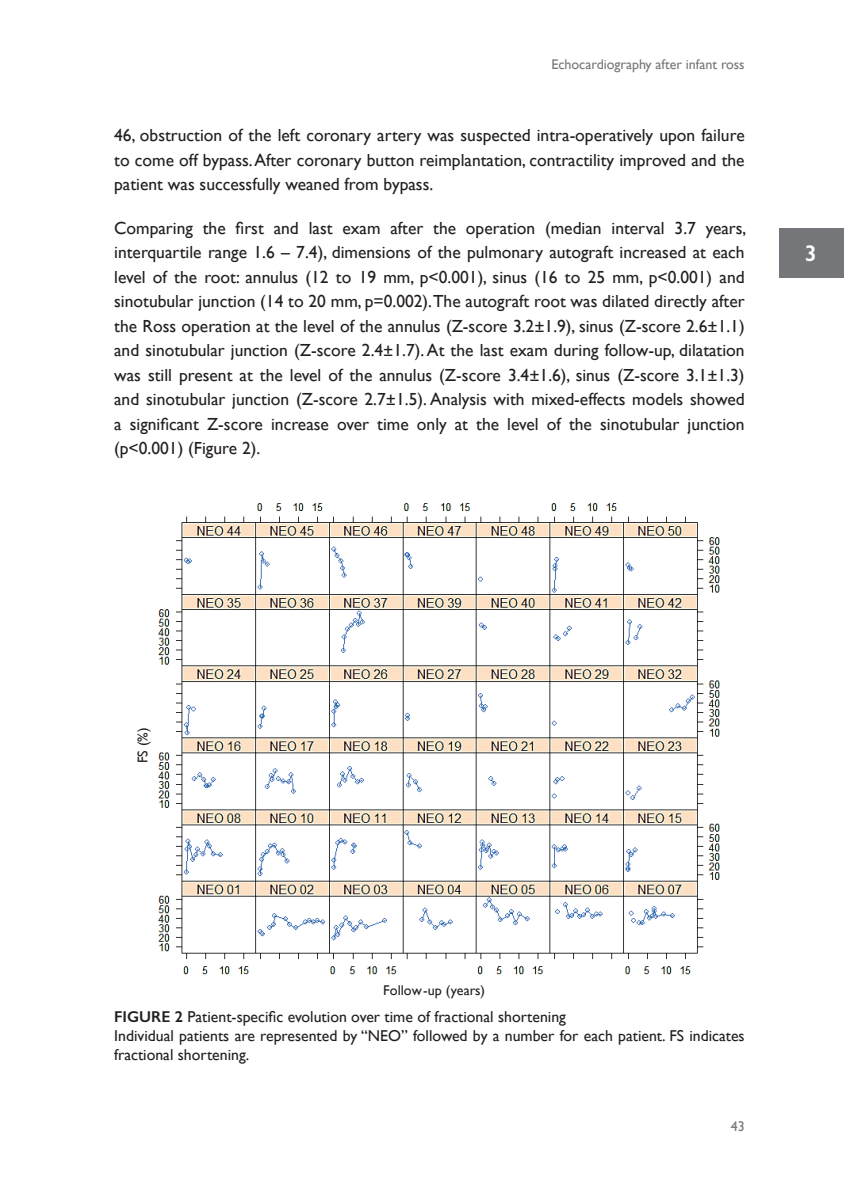
<style>
.page{position:relative;width:844px;height:1191px;background:#fff}
.page>*{position:absolute;margin:0;border:0;box-sizing:border-box;transform-origin:0 0}
.t1{font:600 22.75px "Gill Sans";color:#fff}
.t2{font:17.5px/24.5px "Gill Sans";color:#231f20;text-align:justify}
.t3{font:15.75px/19.2px "Gill Sans";color:#231f20}
.t4{font:14.17px "Gill Sans";color:#231f20}
.t5{font:14px "Gill Sans";color:#757679}
.s1{font-weight:600}
</style>
<div class="page">
<div style="left:778px;top:228px;width:64px;height:50px;background:#757679"></div>
<img style="left:157px;top:503px;width:563px;height:472px">
<p class="t5" style="left:551px;top:56px;width:195px">Echocardiography after infant ross</p>
<p class="t2" style="left:114px;top:123px;width:632px">46, obstruction of the left coronary artery was suspected intra-operatively upon failure to come off bypass. After coronary button reimplantation, contractility improved and the patient was successfully weaned from bypass.</p>
<p class="t2" style="left:114px;top:215px;width:633px">Comparing the first and last exam after the operation (median interval 3.7 years, interquartile range 1.6 – 7.4), dimensions of the pulmonary autograft increased at each level of the root: annulus (12 to 19 mm, p&lt;0.001), sinus (16 to 25 mm, p&lt;0.001) and sinotubular junction (14 to 20 mm, p=0.002).The autograft root was dilated directly after the Ross operation at the level of the annulus (Z-score 3.2±1.9), sinus (Z-score 2.6±1.1) and sinotubular junction (Z-score 2.4±1.7). At the last exam during follow-up, dilatation was still present at the level of the annulus (Z-score 3.4±1.6), sinus (Z-score 3.1±1.3) and sinotubular junction (Z-score 2.7±1.5). Analysis with mixed-effects models showed a significant Z-score increase over time only at the level of the sinotubular junction (p&lt;0.001) (Figure 2).</p>
<h1 class="t1" style="left:804px;top:240px;width:14px">3</h1>
<p class="t4" style="left:134px;top:763px;width:37px;rotate:-90deg">FS (%)</p>
<p class="t4" style="left:383px;top:982px;width:103px">Follow-up (years)</p>
<p class="t3" style="left:114px;top:1006px;width:632px"><span class="s1">FIGURE 2</span> Patient-specific evolution over time of fractional shortening<br>Individual patients are represented by “NEO” followed by a number for each patient. FS indicates fractional shortening.</p>
<p class="t5" style="left:730px;top:1118px;width:15px">43</p>
</div>
